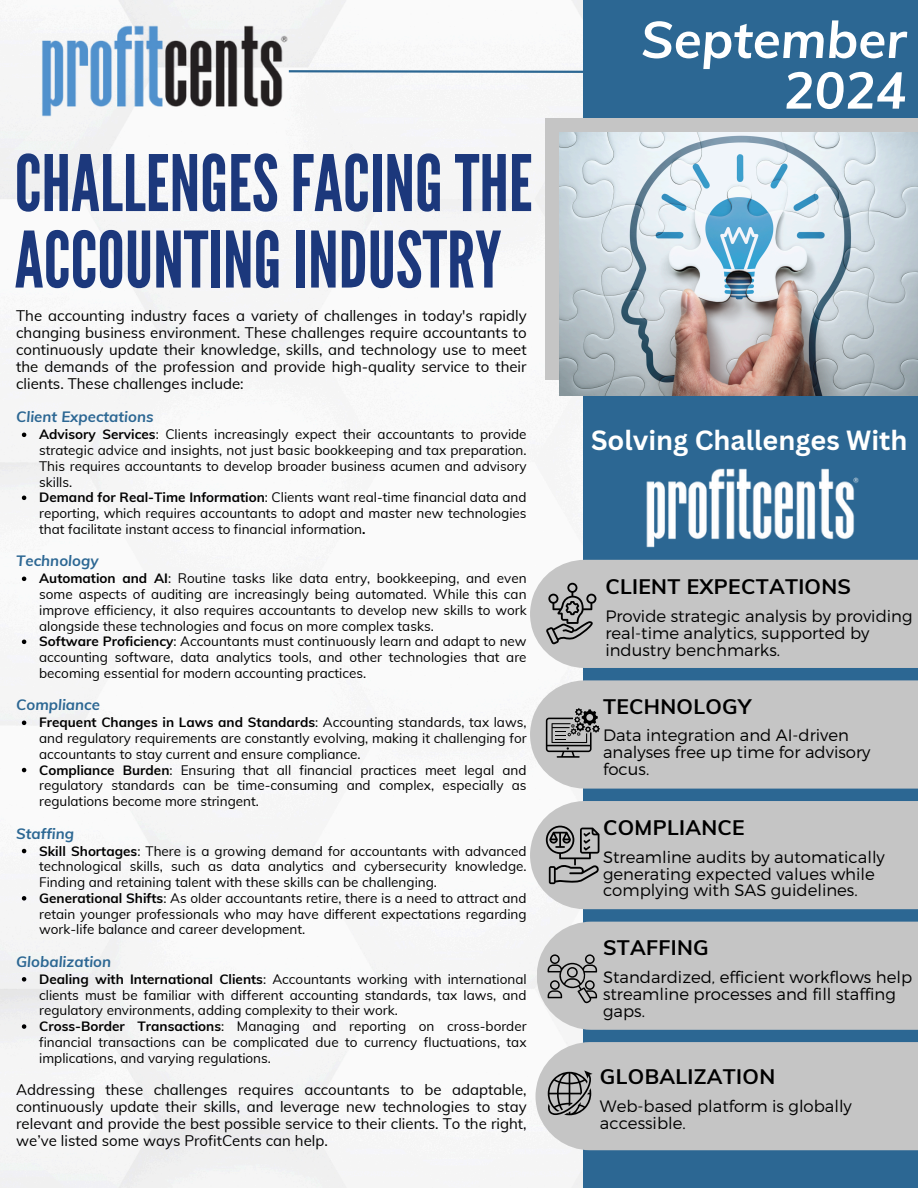
<style>
.page{position:relative;width:918px;height:1188px;background:#fff}
.page>*{position:absolute;margin:0;border:0;box-sizing:border-box;transform-origin:0 0}
.t1{font:77.55px/76.5px "League Gothic";color:#1c387c}
.t2{font:italic 700 51.15px/50.7px "Muli";color:#fff;text-align:right}
.t3{font:700 27px "Canva Sans";color:#fff}
.t4{font:700 21px "Muli";letter-spacing:.015em;color:#000}
.t5{font:300 16.5px/16.8px "Montserrat";color:#000}
.t6{font:15px/16.8px "Muli";color:#000;text-align:justify}
.t7{font:italic 700 15px "Muli";color:#2c6793}
.t8{font:13.5px/15.8px "Muli";color:#000;text-align:justify}
.s1{font-weight:700}
</style>
<div class="page">
<div style="left:583px;top:0;width:335px;height:1188px;background:#2c6793"></div>
<div style="left:546px;top:119px;width:372px;height:261px;background:#c5c5c5"></div>
<img style="left:559px;top:133px;width:359px;height:262px">
<img style="left:40px;top:26px;width:248px;height:91px">
<svg style="left:287px;top:69px;width:296px;height:6px"></svg>
<img style="left:646px;top:469px;width:213px;height:79px">
<div style="left:530px;top:560px;width:388px;height:108px;background:#c5c5c5"></div>
<svg style="left:530px;top:680px;width:388px;height:109px;background:#c2c2c2"></svg>
<div style="left:530px;top:801px;width:388px;height:108px;background:#c5c5c5"></div>
<div style="left:537px;top:922px;width:381px;height:108px;background:#c5c5c5"></div>
<div style="left:535px;top:1042px;width:383px;height:108px;background:#c5c5c5"></div>
<svg style="left:22px;top:433px;width:4px;height:4px"></svg>
<svg style="left:22px;top:496px;width:4px;height:4px"></svg>
<svg style="left:22px;top:577px;width:4px;height:4px"></svg>
<svg style="left:22px;top:640px;width:4px;height:4px"></svg>
<svg style="left:22px;top:721px;width:4px;height:4px"></svg>
<svg style="left:22px;top:768px;width:4px;height:4px"></svg>
<svg style="left:22px;top:849px;width:4px;height:4px"></svg>
<svg style="left:22px;top:896px;width:4px;height:5px"></svg>
<svg style="left:22px;top:977px;width:4px;height:5px"></svg>
<svg style="left:22px;top:1024px;width:4px;height:5px"></svg>
<p class="t1" style="left:15px;top:147px;width:520px">CHALLENGESFACINGTHE<br>ACCOUNTINGINDUSTRY</p>
<h5 class="t6" style="left:16px;top:307px;width:512px">The accounting industry faces a variety of challenges in today's rapidly changing business environment. These challenges require accountants to continuously update their knowledge, skills, and technology use to meet the demands of the profession and provide high-quality service to their clients. These challenges include:</h5>
<p class="t7" style="left:16px;top:407px;width:139px">Client Expectations</p>
<p class="t8" style="left:39px;top:426px;width:489px"><span class="s1">Advisory Services</span>: Clients increasingly expect their accountants to provide strategic advice and insights, not just basic bookkeeping and tax preparation.<br>This requires accountants to develop broader business acumen and advisory skills.</p>
<h5 class="t8" style="left:39px;top:489px;width:489px"><span class="s1">Demand for Real-Time Information</span>: Clients want real-time financial data and reporting, which requires accountants to adopt and master new technologies that facilitate instant access to financial information<span class="s1">.</span></h5>
<p class="t7" style="left:16px;top:551px;width:84px">Technology</p>
<p class="t8" style="left:39px;top:570px;width:489px"><span class="s1">Automation and AI</span>: Routine tasks like data entry, bookkeeping, and even some aspects of auditing are increasingly being automated. While this can improve efficiency, it also requires accountants to develop new skills to work alongside these technologies and focus on more complex tasks.</p>
<h6 class="t8" style="left:39px;top:633px;width:489px"><span class="s1">Software Proficiency</span>: Accountants must continuously learn and adapt to new accounting software, data analytics tools, and other technologies that are becoming essential for modern accounting practices.</h6>
<p class="t7" style="left:16px;top:695px;width:85px">Compliance</p>
<h4 class="t8" style="left:39px;top:714px;width:489px"><span class="s1">Frequent Changes in Laws and Standards</span>: Accounting standards, tax laws, and regulatory requirements are constantly evolving, making it challenging for accountants to stay current and ensure compliance.</h4>
<h6 class="t8" style="left:39px;top:762px;width:489px"><span class="s1">Compliance Burden</span>: Ensuring that all financial practices meet legal and regulatory standards can be time-consuming and complex, especially as regulations become more stringent.</h6>
<p class="t7" style="left:16px;top:824px;width:59px">Staffing</p>
<h4 class="t8" style="left:39px;top:843px;width:489px"><span class="s1">Skill Shortages</span>: There is a growing demand for accountants with advanced technological skills, such as data analytics and cybersecurity knowledge.<br>Finding and retaining talent with these skills can be challenging.</h4>
<h6 class="t8" style="left:39px;top:890px;width:489px"><span class="s1">Generational Shifts</span>: As older accountants retire, there is a need to attract and retain younger professionals who may have different expectations regarding work-life balance and career development.</h6>
<p class="t7" style="left:16px;top:952px;width:96px">Globalization</p>
<h4 class="t8" style="left:39px;top:971px;width:489px"><span class="s1">Dealing with International Clients</span>: Accountants working with international clients must be familiar with different accounting standards, tax laws, and regulatory environments, adding complexity to their work.</h4>
<h6 class="t8" style="left:39px;top:1018px;width:489px"><span class="s1">Cross-Border Transactions</span>: Managing and reporting on cross-border financial transactions can be complicated due to currency fluctuations, tax implications, and varying regulations.</h6>
<p class="t6" style="left:16px;top:1081px;width:512px">Addressing these challenges requires accountants to be adaptable, continuously update their skills, and leverage new technologies to stay relevant and provide the best possible service to their clients. To the right, we’ve listed some ways ProfitCents can help.</p>
<p class="t2" style="left:641px;top:13px;width:267px">September<br>2024</p>
<h1 class="t3" style="left:591px;top:421px;width:318px">Solving Challenges With</h1>
<h6 class="t4" style="left:605px;top:573px;width:247px">CLIENT EXPECTATIONS</h6>
<h5 class="t5" style="left:605px;top:607px;width:309px">Provide strategic analysis by providing real-time analytics, supported by industry benchmarks.</h5>
<p class="t4" style="left:603px;top:692px;width:150px">TECHNOLOGY</p>
<p class="t5" style="left:603px;top:726px;width:269px">Data integration and AI-driven analyses free up time for advisory focus.</p>
<h5 class="t4" style="left:603px;top:814px;width:143px">COMPLIANCE</h5>
<p class="t5" style="left:603px;top:848px;width:283px">Streamline audits by automatically generating expected values while complying with SAS guidelines.</p>
<p class="t4" style="left:603px;top:934px;width:107px">STAFFING</p>
<h5 class="t5" style="left:603px;top:968px;width:311px">Standardized, efficient workflows help streamline processes and fill staffing gaps.</h5>
<p class="t4" style="left:600px;top:1063px;width:177px">GLOBALIZATION</p>
<p class="t5" style="left:600px;top:1097px;width:253px">Web-based platform is globally accessible.</p>
</div>
